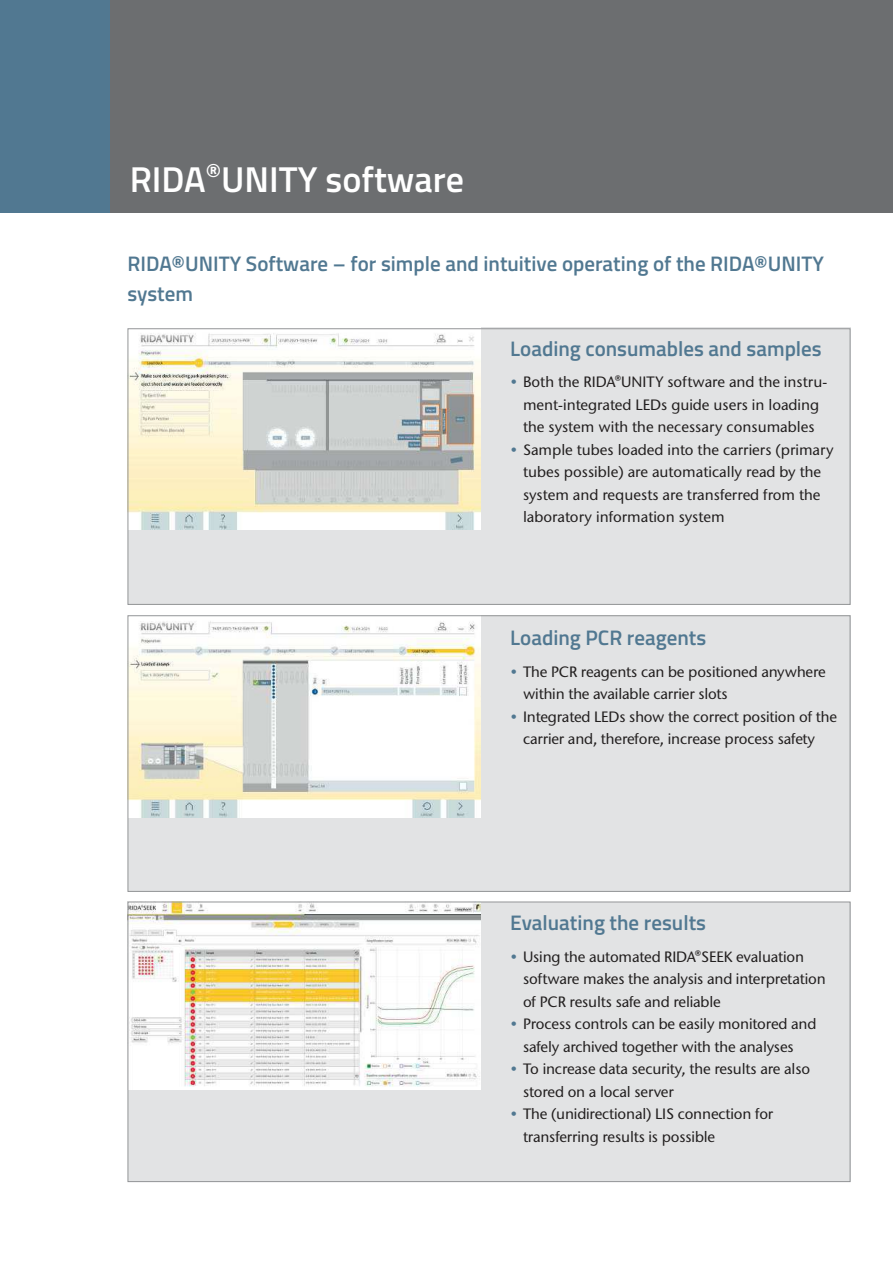
<style>
.page{position:relative;width:893px;height:1263px;background:#fff}
.page>*{position:absolute;margin:0;border:0;box-sizing:border-box;transform-origin:0 0}
.t1{font:600 36px "Titillium";color:#fff}
.t2{font:600 21px/30px "Titillium";color:#517891}
.t3{font:500 15px/22.5px "Stone Sans ITC Std";letter-spacing:-.01em;color:#221f1f}
.s1{font-family:"Stone Sans ITC Std"}
.s2{color:#517891}
</style>
<div class="page">
<div style="left:0;top:0;width:111px;height:213px;background:#517891"></div>
<div style="left:111px;top:0;width:782px;height:213px;background:#6c6e70"></div>
<div style="left:128px;top:328px;width:722px;height:277px;background:#e2e3e4"></div>
<div style="left:128px;top:615px;width:722px;height:277px;background:#e2e3e4"></div>
<div style="left:128px;top:902px;width:722px;height:280px;background:#e2e3e4"></div>
<img style="left:130px;top:330px;width:350px;height:199px">
<img style="left:130px;top:617px;width:350px;height:201px">
<img style="left:130px;top:903px;width:350px;height:186px">
<h1 class="t1" style="left:130px;top:165px;width:336px">RIDA<span class="s1">®</span>UNITY software</h1>
<h2 class="t2" style="left:128px;top:250px;width:698px">RIDA®UNITY Software – for simple and intuitive operating of the RIDA®UNITY system</h2>
<h2 class="t2" style="left:510px;top:336px;width:313px">Loading consumables and samples</h2>
<p class="t3" style="left:510px;top:372px;width:318px;text-align:center"><span class="s2">•</span> Both the RIDA®UNITY software and the instru&shy;ment-integrated LEDs guide users in loading the system with the necessary consumables</p>
<p class="t3" style="left:523px;top:440px;width:312px;text-indent:-13px"><span class="s2">•</span> Sample tubes loaded into the carriers (primary tubes possible) are automatically read by the system and requests are transferred from the laboratory information system</p>
<h2 class="t2" style="left:510px;top:625px;width:198px">Loading PCR reagents</h2>
<p class="t3" style="left:523px;top:661px;width:304px;text-indent:-13px"><span class="s2">•</span> The PCR reagents can be positioned anywhere within the available carrier slots</p>
<p class="t3" style="left:523px;top:706px;width:316px;text-indent:-13px"><span class="s2">•</span> Integrated LEDs show the correct position of the carrier and, therefore, increase process safety</p>
<h2 class="t2" style="left:510px;top:910px;width:197px">Evaluating the results</h2>
<p class="t3" style="left:523px;top:946px;width:304px;text-indent:-13px"><span class="s2">•</span> Using the automated RIDA®SEEK evaluation software makes the analysis and interpretation of PCR results safe and reliable</p>
<p class="t3" style="left:523px;top:1014px;width:295px;text-indent:-13px"><span class="s2">•</span> Process controls can be easily monitored and safely archived together with the analyses</p>
<p class="t3" style="left:523px;top:1059px;width:289px;text-indent:-13px"><span class="s2">•</span> To increase data security, the results are also stored on a local server</p>
<p class="t3" style="left:523px;top:1104px;width:252px;text-indent:-13px"><span class="s2">•</span> The (unidirectional) LIS connection for transferring results is possible</p>
</div>
